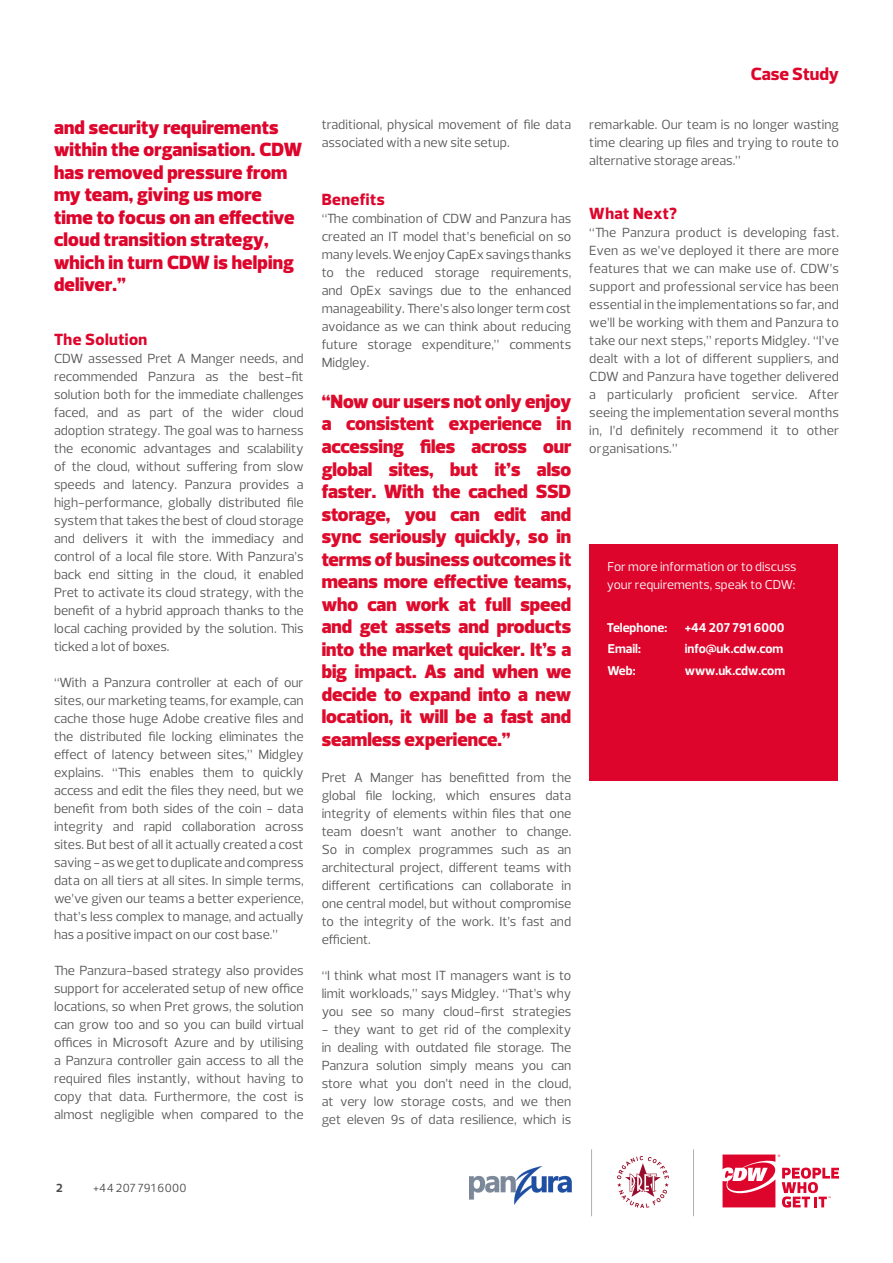
<style>
.page{position:relative;width:893px;height:1263px;background:#fff}
.page>*{position:absolute;margin:0;border:0;box-sizing:border-box;transform-origin:0 0}
.t1{font:900 19.5px/22.5px "Prelo";color:#dd0a2c;text-align:justify}
.t2{font:900 19.5px/22.5px "Prelo";letter-spacing:.01em;color:#dd052b}
.t3{font:800 18px "Prelo";color:#dd052b}
.t4{font:800 16.5px "Prelo";letter-spacing:.025em;color:#dd052b}
.t5{font:13.5px/18px "Prelo";color:#575756;text-align:justify}
.t6{font:700 13.05px "Prelo";color:#fff}
.t7{font:13.05px/17.4px "Prelo";color:#fff}
.t8{font:12px "Prelo";letter-spacing:.015em;color:#4a4a49}
.t9{font:700 12px "Prelo";color:#4a4a49}
</style>
<div class="page">
<img style="left:617px;top:1156px;width:52px;height:52px">
<svg style="left:722px;top:1154px;width:117px;height:53px"></svg>
<hr style="left:693px;top:1149px;width:1px;height:67px;background:#b1afb0">
<img style="left:469px;top:1167px;width:102px;height:37px">
<hr style="left:591px;top:1149px;width:1px;height:67px;background:#b1afb0">
<div style="left:589px;top:544px;width:249px;height:236px;background:#dd052b"></div>
<h1 class="t2" style="left:54px;top:116px;width:250px">and security requirements within the organisation. CDW has removed pressure from my team, giving us more time to focus on an effective cloud transition strategy, which in turn CDW is helping deliver.”</h1>
<p class="t4" style="left:54px;top:329px;width:95px">The Solution</p>
<p class="t5" style="left:54px;top:350px;width:251px">CDW assessed Pret A Manger needs, and recommended Panzura as the best-fit solution both for the immediate challenges faced, and as part of the wider cloud adoption strategy. The goal was to harness the economic advantages and scalability of the cloud, without suffering from slow speeds and latency. Panzura provides a high-performance, globally distributed file system that takes the best of cloud storage and delivers it with the immediacy and control of a local file store. With Panzura’s back end sitting in the cloud, it enabled Pret to activate its cloud strategy, with the benefit of a hybrid approach thanks to the local caching provided by the solution. This ticked a lot of boxes.</p>
<p class="t5" style="left:54px;top:674px;width:251px">“With a Panzura controller at each of our sites, our marketing teams, for example, can cache those huge Adobe creative files and the distributed file locking eliminates the effect of latency between sites,” Midgley explains. “This enables them to quickly access and edit the files they need, but we benefit from both sides of the coin - data integrity and rapid collaboration across sites. But best of all it actually created a cost saving - as we get to duplicate and compress data on all tiers at all sites. In simple terms, we’ve given our teams a better experience, that’s less complex to manage, and actually has a positive impact on our cost base.”</p>
<p class="t5" style="left:54px;top:962px;width:251px">The Panzura-based strategy also provides support for accelerated setup of new office locations, so when Pret grows, the solution can grow too and so you can build virtual offices in Microsoft Azure and by utilising a Panzura controller gain access to all the required files instantly, without having to copy that data. Furthermore, the cost is almost negligible when compared to the</p>
<p class="t5" style="left:322px;top:116px;width:251px">traditional, physical movement of file data associated with a new site setup.</p>
<p class="t4" style="left:322px;top:190px;width:64px">Benefits</p>
<p class="t5" style="left:322px;top:210px;width:251px">“The combination of CDW and Panzura has created an IT model that’s beneficial on so many levels. We enjoy CapEx savings thanks to the reduced storage requirements, and OpEx savings due to the enhanced manageability. There’s also longer term cost avoidance as we can think about reducing future storage expenditure,” comments Midgley.</p>
<p class="t1" style="left:322px;top:390px;width:251px">“Now our users not only enjoy a consistent experience in accessing files across our global sites, but it’s also faster. With the cached SSD storage, you can edit and sync seriously quickly, so in terms of business outcomes it means more effective teams, who can work at full speed and get assets and products into the market quicker. It’s a big impact. As and when we decide to expand into a new location, it will be a fast and seamless experience.”</p>
<p class="t5" style="left:322px;top:768px;width:251px">Pret A Manger has benefitted from the global file locking, which ensures data integrity of elements within files that one team doesn’t want another to change.<br>So in complex programmes such as an architectural project, different teams with different certifications can collaborate in one central model, but without compromise to the integrity of the work. It’s fast and efficient.</p>
<p class="t5" style="left:322px;top:966px;width:251px">“I think what most IT managers want is to limit workloads,” says Midgley. “That’s why you see so many cloud-first strategies</p>
<p class="t5" style="left:322px;top:1020px;width:251px">- they want to get rid of the complexity in dealing with outdated file storage. The Panzura solution simply means you can store what you don’t need in the cloud, at very low storage costs, and we then get eleven 9s of data resilience, which is</p>
<h2 class="t3" style="left:751px;top:63px;width:90px">Case Study</h2>
<p class="t5" style="left:589px;top:116px;width:251px">remarkable. Our team is no longer wasting time clearing up files and trying to route to alternative storage areas.”</p>
<p class="t4" style="left:589px;top:203px;width:89px">What Next?</p>
<p class="t5" style="left:589px;top:224px;width:251px">“The Panzura product is developing fast.<br>Even as we’ve deployed it there are more features that we can make use of. CDW’s support and professional service has been essential in the implementations so far, and we’ll be working with them and Panzura to take our next steps,” reports Midgley. “I’ve dealt with a lot of different suppliers, and CDW and Panzura have together delivered a particularly proficient service. After seeing the implementation several months in, I’d definitely recommend it to other organisations.”</p>
<p class="t7" style="left:607px;top:558px;width:191px">For more information or to discuss your requirements, speak to CDW:</p>
<p class="t6" style="left:607px;top:619px;width:62px">Telephone:</p>
<p class="t6" style="left:685px;top:619px;width:101px">+44 207 791 6000</p>
<p class="t6" style="left:608px;top:641px;width:35px">Email:</p>
<p class="t6" style="left:685px;top:641px;width:100px">info@uk.cdw.com</p>
<p class="t6" style="left:607px;top:662px;width:30px">Web:</p>
<p class="t6" style="left:685px;top:662px;width:102px">www.uk.cdw.com</p>
<p class="t9" style="left:56px;top:1180px;width:8px">2</p>
<p class="t8" style="left:93px;top:1180px;width:95px">+44 207 791 6000</p>
</div>
